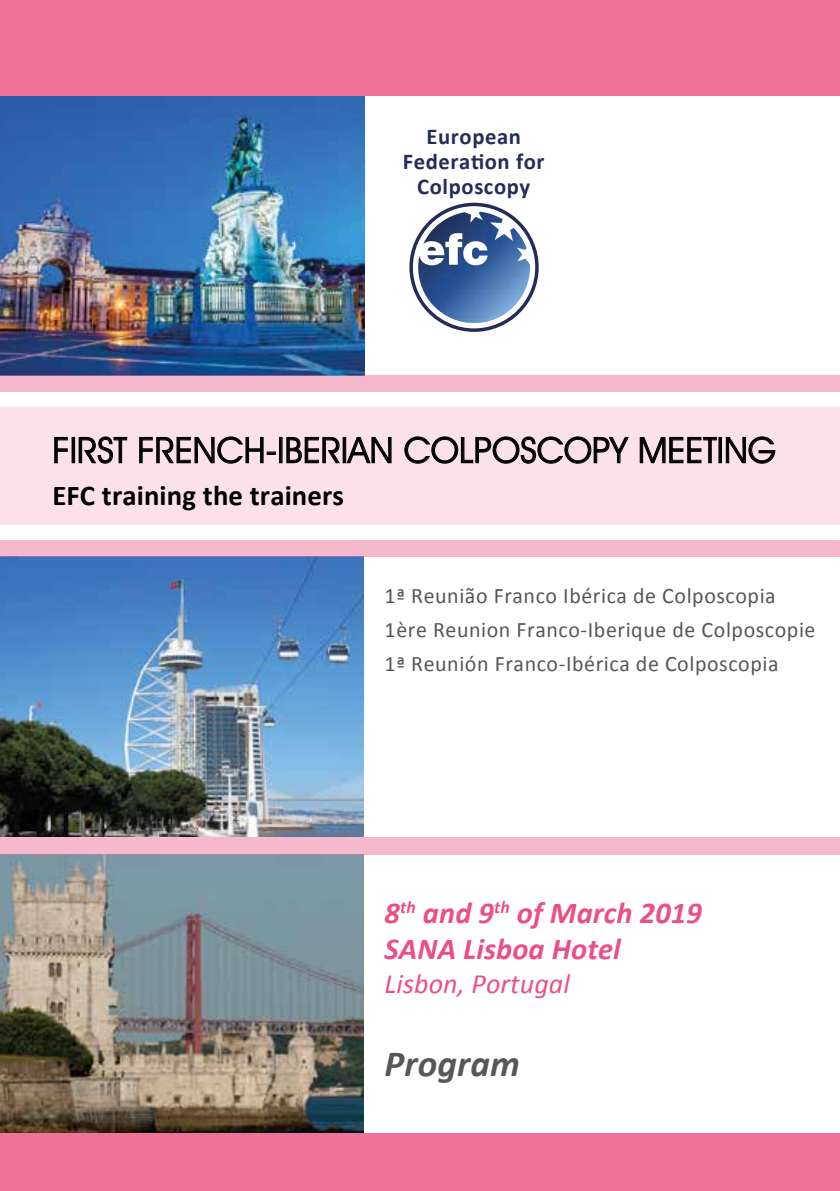
<style>
.page{position:relative;width:840px;height:1191px;background:#fff}
.page>*{position:absolute;margin:0;border:0;box-sizing:border-box;transform-origin:0 0}
.t1{font:italic 700 37px "Calibri";letter-spacing:.005em;color:#575756}
.t2{font:35.6px "Avant Garde IT Cby BT";letter-spacing:.005em;color:#000}
.t3{font:italic 700 30.4px/36.6px "Calibri";letter-spacing:.005em;color:#ea4f88}
.t4{font:700 28.8px "Calibri";letter-spacing:.005em;color:#020203}
.t5{font:italic 28px "Calibri";letter-spacing:.005em;color:#ea4f88}
.t6{font:700 22.6px/24.8px "Calibri";letter-spacing:.025em;color:#252c59;text-align:center}
.t7{font:22.2px/34px "Calibri";letter-spacing:.025em;color:#575756}
</style>
<div class="page">
<div style="left:0;top:407px;width:839px;height:117px;background:#fbe1e9"></div>
<img style="left:0;top:556px;width:363px;height:280px">
<img style="left:0;top:854px;width:363px;height:279px">
<img style="left:0;top:95px;width:364px;height:280px">
<div style="left:0;top:836px;width:839px;height:18px;background:#f6b8cc"></div>
<div style="left:0;top:375px;width:839px;height:16px;background:#f6b8cc"></div>
<div style="left:0;top:540px;width:839px;height:16px;background:#f6b8cc"></div>
<div style="left:0;top:0;width:839px;height:95px;background:#ee729a"></div>
<div style="left:0;top:1133px;width:839px;height:58px;background:#ee729a"></div>
<svg style="left:409px;top:203px;width:129px;height:129px"></svg>
<img style="left:418px;top:212px;width:111px;height:111px">
<svg style="left:54px;top:437px;width:14px;height:26px"></svg>
<div style="left:72px;top:437px;width:3px;height:26px;border:1px solid #000"></div>
<svg style="left:79px;top:436px;width:48px;height:28px"></svg>
<svg style="left:139px;top:436px;width:136px;height:28px"></svg>
<div style="left:279px;top:437px;width:3px;height:26px;border:1px solid #000"></div>
<svg style="left:286px;top:437px;width:54px;height:26px"></svg>
<svg style="left:346px;top:437px;width:45px;height:26px"></svg>
<svg style="left:404px;top:436px;width:224px;height:28px"></svg>
<svg style="left:639px;top:437px;width:77px;height:26px"></svg>
<svg style="left:725px;top:436px;width:50px;height:28px"></svg>
<p class="t6" style="left:402px;top:125px;width:143px">European<br>Federation for<br>Colposcopy</p>
<h2 class="t2" style="left:52px;top:428px;width:724px">FIRST FRENCH-IBERIAN COLPOSCOPY MEETING</h2>
<p class="t4" style="left:52px;top:477px;width:293px">EFC training the trainers</p>
<p class="t7" style="left:384px;top:578px;width:432px">1ª Reunião Franco Ibérica de Colposcopia<br>1ère Reunion Franco-Iberique de Colposcopie<br>1ª Reunión Franco-Ibérica de Colposcopia</p>
<h3 class="t3" style="left:384px;top:894px;width:319px">8<sup>th</sup> and 9<sup>th</sup> of March 2019<br>SANA Lisboa Hotel</h3>
<p class="t5" style="left:384px;top:964px;width:187px">Lisbon, Portugal</p>
<h1 class="t1" style="left:384px;top:1039px;width:137px">Program</h1>
</div>
